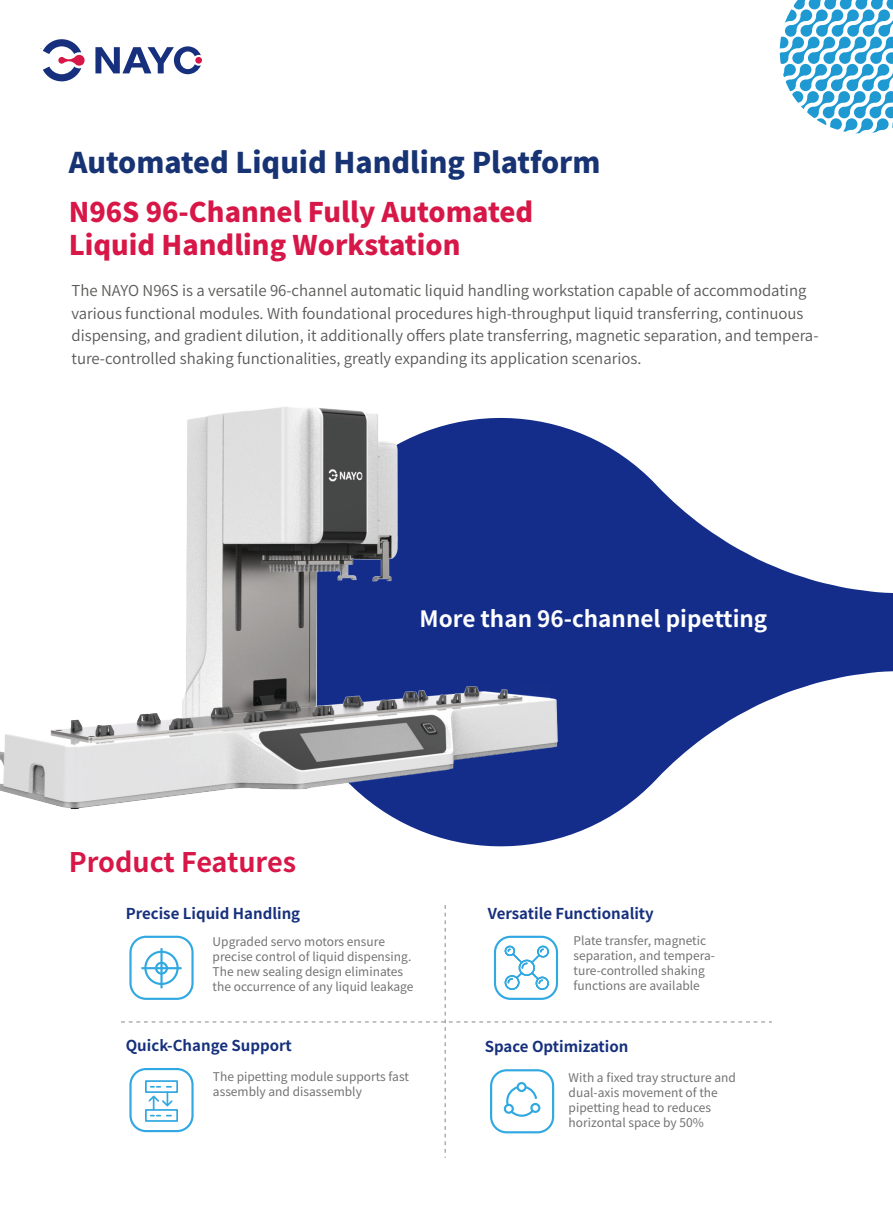
<style>
.page{position:relative;width:893px;height:1212px;background:#fff}
.page>*{position:absolute;margin:0;border:0;box-sizing:border-box;transform-origin:0 0}
.t1{font:800 28.5px "Source Han Sans CN";color:#173373}
.t2{font:800 27px/33px "Source Han Sans CN";color:#d71747}
.t3{font:700 27px "Source Han Sans CN";color:#d71747}
.t4{font:700 22.5px "Source Han Sans CN";color:#fff}
.t5{font:15px/22.5px "Source Han Sans CN";color:#595857}
.t6{font:700 15px "Source Han Sans CN";color:#16307d}
.t7{font:12px/15px "Source Han Sans CN";color:#727272}
</style>
<div class="page">
<svg style="left:421px;top:431px;width:472px;height:416px"></svg>
<svg style="left:121px;top:905px;width:651px;height:252px"></svg>
<svg style="left:779px;top:0;width:114px;height:134px"></svg>
<svg style="left:43px;top:39px;width:42px;height:42px"></svg>
<svg style="left:95px;top:46px;width:106px;height:28px"></svg>
<div style="left:195px;top:57px;width:7px;height:7px;background:#d71747;border-radius:50%"></div>
<img style="left:0;top:407px;width:574px;height:424px">
<h1 class="t1" style="left:69px;top:146px;width:533px">Automated Liquid Handling Platform</h1>
<h2 class="t2" style="left:69px;top:196px;width:466px">N96S 96-Channel Fully Automated<br>Liquid Handling Workstation</h2>
<p class="t5" style="left:71px;top:280px;width:748px">The NAYO N96S is a versatile 96-channel automatic liquid handling workstation capable of accommodating various functional modules. With foundational procedures high-throughput liquid transferring, continuous dispensing, and gradient dilution, it additionally offers plate transferring, magnetic separation, and tempera&shy;ture-controlled shaking functionalities, greatly expanding its application scenarios.</p>
<h3 class="t4" style="left:419px;top:606px;width:349px">More than 96-channel pipetting</h3>
<h2 class="t3" style="left:69px;top:847px;width:229px">Product Features</h2>
<p class="t6" style="left:126px;top:904px;width:176px">Precise Liquid Handling</p>
<p class="t6" style="left:488px;top:905px;width:168px">Versatile Functionality</p>
<p class="t7" style="left:213px;top:934px;width:202px">Upgraded servo motors ensure precise control of liquid dispensing.<br>The new sealing design eliminates the occurrence of any liquid leakage</p>
<p class="t7" style="left:574px;top:933px;width:143px">Plate transfer, magnetic separation, and tempera&shy;ture-controlled shaking functions are available</p>
<p class="t6" style="left:126px;top:1037px;width:168px">Quick-Change Support</p>
<p class="t6" style="left:485px;top:1037px;width:145px">Space Optimization</p>
<p class="t7" style="left:213px;top:1069px;width:197px">The pipetting module supports fast assembly and disassembly</p>
<p class="t7" style="left:569px;top:1070px;width:169px">With a fixed tray structure and dual-axis movement of the pipetting head to reduces horizontal space by 50%</p>
</div>
